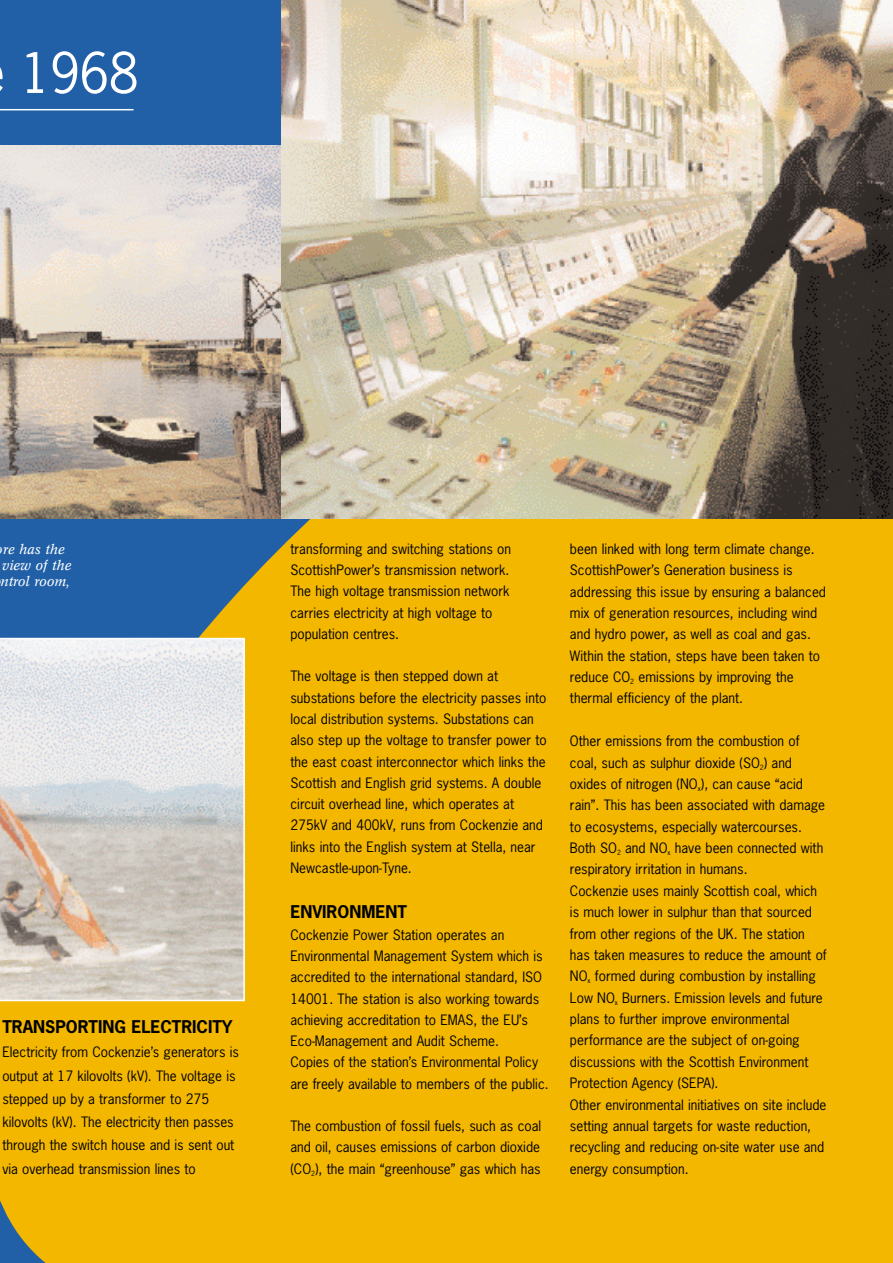
<style>
.page{position:relative;width:893px;height:1263px;background:#fff}
.page>*{position:absolute;margin:0;border:0;box-sizing:border-box;transform-origin:0 0}
.t1{font:52.5px "News Gothic";color:#fff}
.t2{font:700 16.5px "News Gothic";color:#000}
.t3{font:13.5px/21.5px "News Gothic";color:#000}
.t4{font:italic 13.5px/16.2px "Concorde BE";color:#fff}
</style>
<div class="page">
<div style="left:0;top:0;width:892px;height:1263px;background:#2160a7"></div>
<div style="left:0;top:519px;width:892px;height:744px;background:#f3b700"></div>
<div style="left:283px;top:621px;width:609px;height:642px;background:#f3b700"></div>
<img style="left:246px;top:146px;width:36px;height:373px">
<img style="left:282px;top:0;width:610px;height:519px">
<svg style="left:0;top:109px;width:246px;height:893px"></svg>
<h1 class="t1" style="left:21px;top:52px;width:119px">1968</h1>
<p class="t4" style="left:1px;top:542px;width:72px">re has the view of the ntrol room,</p>
<p class="t2" style="left:2px;top:1021px;width:232px">TRANSPORTING ELECTRICITY</p>
<p class="t3" style="left:2px;top:1042px;width:238px;line-height:23.2px">Electricity from Cockenzie’s generators is output at 17 kilovolts (kV). The voltage is stepped up by a transformer to 275 kilovolts (kV). The electricity then passes through the switch house and is sent out via overhead transmission lines to</p>
<p class="t3" style="left:290px;top:539px;width:222px">transforming and switching stations on ScottishPower’s transmission network.<br>The high voltage transmission network carries electricity at high voltage to population centres.</p>
<p class="t3" style="left:290px;top:667px;width:258px">The voltage is then stepped down at substations before the electricity passes into local distribution systems. Substations can also step up the voltage to transfer power to the east coast interconnector which links the Scottish and English grid systems. A double circuit overhead line, which operates at 275kV and 400kV, runs from Cockenzie and links into the English system at Stella, near Newcastle-upon-Tyne.</p>
<p class="t2" style="left:290px;top:905px;width:118px">ENVIRONMENT</p>
<p class="t3" style="left:290px;top:925px;width:260px">Cockenzie Power Station operates an Environmental Management System which is accredited to the international standard, ISO 14001. The station is also working towards achieving accreditation to EMAS, the EU’s Eco-Management and Audit Scheme.<br>Copies of the station’s Environmental Policy are freely available to members of the public.</p>
<p class="t3" style="left:290px;top:1117px;width:252px;text-align:justify">The combustion of fossil fuels, such as coal and oil, causes emissions of carbon dioxide (CO<sub>2</sub>), the main “greenhouse” gas which has</p>
<p class="t3" style="left:570px;top:539px;width:257px">been linked with long term climate change.<br>ScottishPower’s Generation business is addressing this issue by ensuring a balanced mix of generation resources, including wind and hydro power, as well as coal and gas.<br>Within the station, steps have been taken to reduce CO<sub>2</sub> emissions by improving the thermal efficiency of the plant.</p>
<p class="t3" style="left:570px;top:731px;width:258px">Other emissions from the combustion of coal, such as sulphur dioxide (SO<sub>2</sub>) and oxides of nitrogen (NO<sub>x</sub>), can cause “acid rain”. This has been associated with damage to ecosystems, especially watercourses.<br>Both SO<sub>2</sub> and NO<sub>x</sub> have been connected with respiratory irritation in humans.<br>Cockenzie uses mainly Scottish coal, which is much lower in sulphur than that sourced from other regions of the UK. The station has taken measures to reduce the amount of NO<sub>x</sub> formed during combustion by installing Low NO<sub>x</sub> Burners. Emission levels and future plans to further improve environmental performance are the subject of on-going discussions with the Scottish Environment Protection Agency (SEPA).<br>Other environmental initiatives on site include setting annual targets for waste reduction, recycling and reducing on-site water use and energy consumption.</p>
</div>
